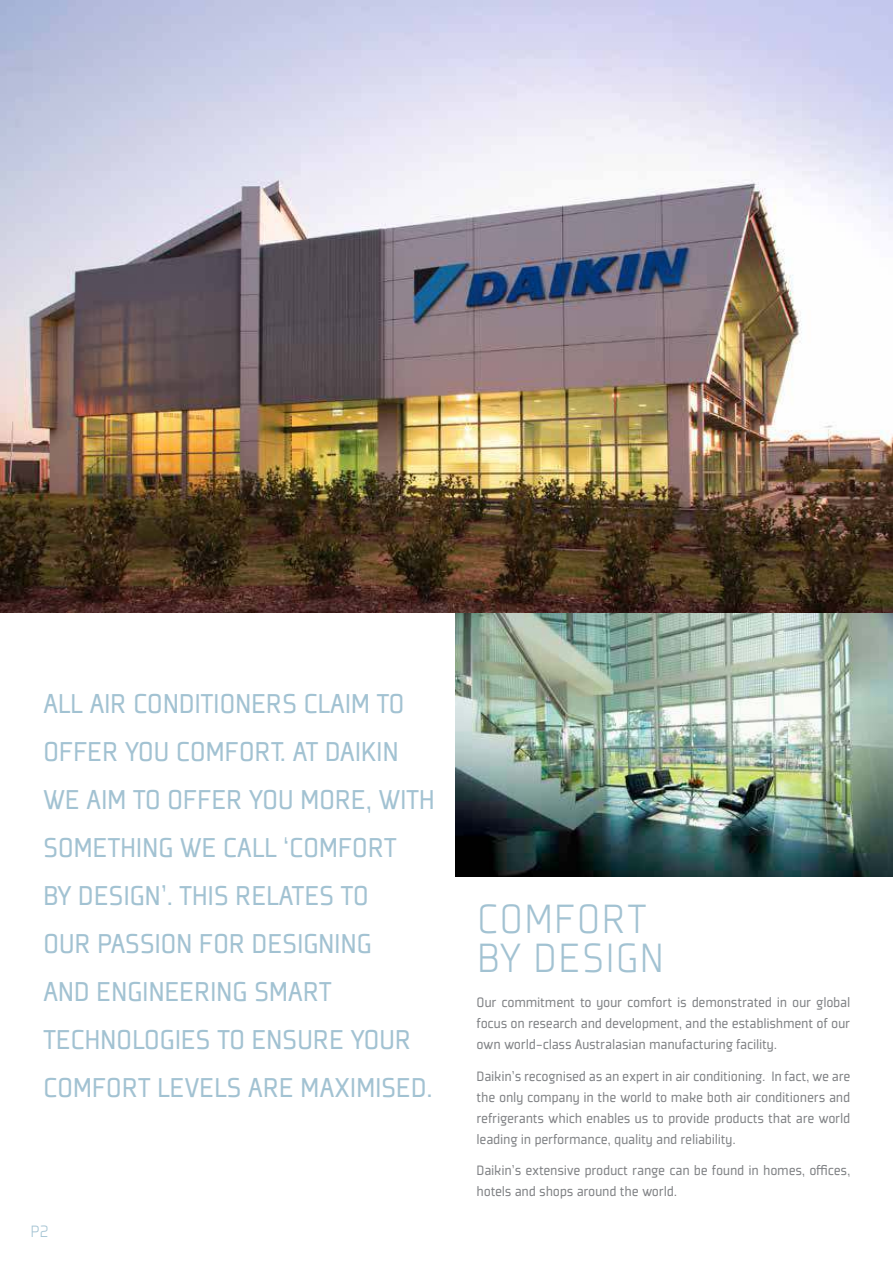
<style>
.page{position:relative;width:893px;height:1263px;background:#fff}
.page>*{position:absolute;margin:0;border:0;box-sizing:border-box;transform-origin:0 0}
.t1{font:300 45px/39px "Plexes Pro";letter-spacing:.015em;color:#a2c2d2}
.t2{font:30px/48px "Plexes Pro";letter-spacing:-.015em;color:#a2c2d2}
.t3{font:300 18px "Plexes Pro";color:#a2c2d2}
.t4{font:15px/21px "Plexes Pro";letter-spacing:-.02em;color:#808285;text-align:justify}
</style>
<div class="page">
<img style="left:456px;top:612px;width:437px;height:264px">
<img style="left:0;top:0;width:893px;height:612px">
<p class="t2" style="left:43px;top:680px;width:394px">ALL AIR CONDITIONERS CLAIM TO<br>OFFER YOU COMFORT. AT DAIKIN<br>WE AIM TO OFFER YOU MORE, WITH<br>SOMETHING WE CALL ‘COMFORT<br>BY DESIGN’. THIS RELATES TO<br>OUR PASSION FOR DESIGNING<br>AND ENGINEERING SMART<br>TECHNOLOGIES TO ENSURE YOUR<br>COMFORT LEVELS ARE MAXIMISED.</p>
<p class="t3" style="left:30px;top:1223px;width:20px">P2</p>
<h1 class="t1" style="left:477px;top:901px;width:189px">COMFORT<br>BY DESIGN</h1>
<p class="t4" style="left:477px;top:992px;width:375px">Our commitment to your comfort is demonstrated in our global focus on research and development, and the establishment of our own world-class Australasian manufacturing facility.</p>
<p class="t4" style="left:477px;top:1065px;width:375px">Daikin’s recognised as an expert in air conditioning. In fact, we are the only company in the world to make both air conditioners and refrigerants which enables us to provide products that are world leading in performance, quality and reliability.</p>
<p class="t4" style="left:477px;top:1160px;width:375px">Daikin’s extensive product range can be found in homes, offices, hotels and shops around the world.</p>
</div>
